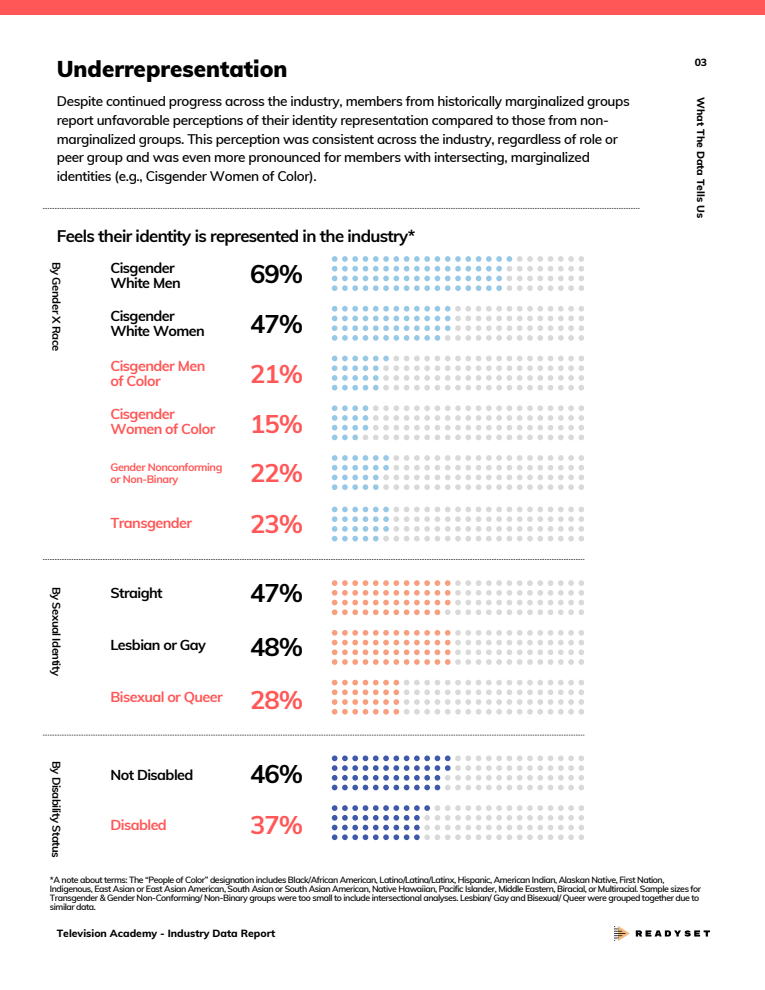
<style>
.page{position:relative;width:765px;height:990px;background:#fff}
.page>*{position:absolute;margin:0;border:0;box-sizing:border-box;transform-origin:0 0}
.t1{font:700 25.6px/49.8px "Muli";letter-spacing:-.04em;color:#ff5757;text-align:justify}
.t2{font:700 25.6px/53.2px "Muli";letter-spacing:-.04em;color:#000}
.t3{font:900 22.4px "Muli";color:#000}
.t4{font:700 16.8px "Muli";letter-spacing:-.04em;color:#000}
.t5{font:700 14.4px/15px "Muli";letter-spacing:-.04em;color:#ff5757}
.t6{font:700 14.4px/15px "Muli";letter-spacing:-.04em;color:#000}
.t7{font:600 13.6px/18.9px "Muli";letter-spacing:-.025em;color:#000}
.t8{font:700 11.2px "Muli";letter-spacing:-.045em;color:#000}
.t9{font:700 10.8px/11.1px "Muli";letter-spacing:-.04em;color:#ff5757}
.t10{font:800 10.44px "Muli";color:#000}
.t11{font:600 8.84px/9px "Muli";letter-spacing:-.05em;color:#000}
</style>
<div class="page">
<img style="left:615px;top:926px;width:94px;height:15px">
<div style="left:0;top:0;width:765px;height:15px;background:#ff5757"></div>
<svg style="left:43px;top:208px;width:597px;height:1px"></svg>
<svg style="left:43px;top:735px;width:541px;height:1px"></svg>
<svg style="left:43px;top:559px;width:541px;height:1px"></svg>
<svg style="left:332px;top:256px;width:252px;height:35px"></svg>
<svg style="left:332px;top:306px;width:252px;height:35px"></svg>
<svg style="left:332px;top:580px;width:252px;height:35px"></svg>
<svg style="left:332px;top:405px;width:252px;height:35px"></svg>
<svg style="left:332px;top:680px;width:252px;height:35px"></svg>
<svg style="left:332px;top:755px;width:252px;height:35px"></svg>
<svg style="left:332px;top:356px;width:252px;height:35px"></svg>
<svg style="left:332px;top:630px;width:252px;height:35px"></svg>
<svg style="left:332px;top:455px;width:252px;height:35px"></svg>
<svg style="left:332px;top:805px;width:252px;height:35px"></svg>
<svg style="left:332px;top:507px;width:252px;height:34px"></svg>
<h2 class="t3" style="left:57px;top:55px;width:232px">Underrepresentation</h2>
<p class="t7" style="left:57px;top:91px;width:575px">Despite continued progress across the industry, members from historically marginalized groups report unfavorable perceptions of their identity representation compared to those from non&shy;marginalized groups. This perception was consistent across the industry, regardless of role or peer group and was even more pronounced for members with intersecting, marginalized identities (e.g., Cisgender Women of Color).</p>
<h3 class="t4" style="left:57px;top:225px;width:360px">Feels their identity is represented in the industry*</h3>
<p class="t8" style="left:64px;top:262px;width:91px;rotate:90deg">By Gender X Race</p>
<p class="t8" style="left:64px;top:587px;width:91px;rotate:90deg">By Sexual dI entity</p>
<p class="t8" style="left:64px;top:761px;width:98px;rotate:90deg">By D si ability Status</p>
<h3 class="t6" style="left:110px;top:261px;width:72px">Cisgender<br>White Men</h3>
<h3 class="t6" style="left:110px;top:308px;width:96px">Cisgender<br>White Women</h3>
<h3 class="t5" style="left:110px;top:358px;width:96px">Cisgender Men of Color</h3>
<h3 class="t5" style="left:110px;top:406px;width:106px">Cisgender<br>Women of Color</h3>
<p class="t9" style="left:110px;top:462px;width:113px">Gender Nonconforming or Non-Binary</p>
<h1 class="t2" style="left:250px;top:249px;width:55px;line-height:49.8px">69%<br>47%</h1>
<h1 class="t1" style="left:250px;top:348px;width:55px">21% 15% 22%</h1>
<h3 class="t5" style="left:110px;top:515px;width:83px">Transgender</h3>
<h1 class="t1" style="left:250px;top:499px;width:55px">23%</h1>
<h3 class="t6" style="left:110px;top:585px;width:54px">Straight</h3>
<h3 class="t6" style="left:110px;top:637px;width:97px">Lesbian or Gay</h3>
<h3 class="t5" style="left:110px;top:689px;width:114px">Bisexual or Queer</h3>
<h3 class="t6" style="left:110px;top:767px;width:84px">Not Disabled</h3>
<h3 class="t5" style="left:110px;top:817px;width:58px">Disabled</h3>
<h1 class="t2" style="left:250px;top:566px;width:55px">47%<br>48%</h1>
<h1 class="t1" style="left:250px;top:674px;width:55px">28%</h1>
<h1 class="t2" style="left:250px;top:747px;width:55px">46%</h1>
<h1 class="t1" style="left:250px;top:799px;width:55px">37%</h1>
<p class="t10" style="left:695px;top:55px;width:14px">03</p>
<p class="t10" style="left:708px;top:97px;width:122px;rotate:90deg">What The Data Tells Us</p>
<p class="t11" style="left:50px;top:875px;width:653px">*A note about terms: The “People of Color” designation includes Black/African American, Latino/Latina/Latinx, Hispanic, American Indian, Alaskan Native, First Nation, Indigenous, East Asian or East Asian American, South Asian or South Asian American, Native Hawaiian, Pacific Islander, Middle Eastern, Biracial, or Multiracial. Sample sizes for Transgender &amp; Gender Non-Conforming/ Non-Binary groups were too small to include intersectional analyses. Lesbian/ Gay and Bisexual/ Queer were grouped together due to similar data.</p>
<p class="t10" style="left:57px;top:927px;width:220px">Television Academy - Industry Data Report</p>
</div>
